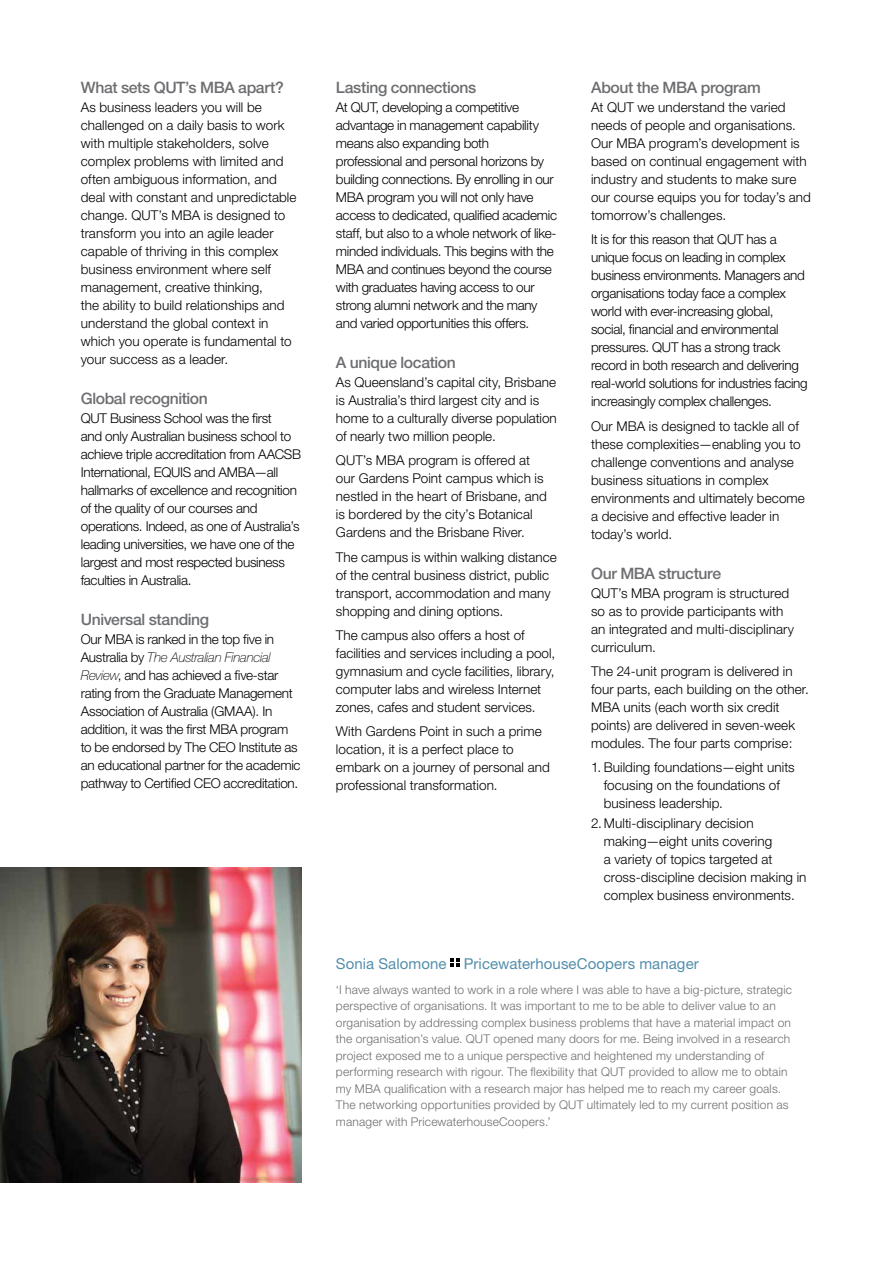
<style>
.page{position:relative;width:893px;height:1263px;background:#fff}
.page>*{position:absolute;margin:0;border:0;box-sizing:border-box;transform-origin:0 0}
.t1{font:500 15.75px "Helvetica Neue";letter-spacing:-.025em;color:#6d6e71}
.t2{font:15px "Helvetica Neue";letter-spacing:.005em;color:#538eab}
.t3{font:300 13.5px/18px "Helvetica Neue";color:#000}
.t4{font:300 13.5px/18px "Helvetica Neue";letter-spacing:-.02em;color:#000}
.t5{font:300 12px/16.5px "Helvetica Neue";letter-spacing:.015em;color:#6d6e71}
.s1{font-weight:100;font-style:italic}
</style>
<div class="page">
<svg style="left:451px;top:958px;width:9px;height:9px"></svg>
<img style="left:0;top:867px;width:302px;height:315px">
<p class="t1" style="left:81px;top:78px;width:204px">What sets QUT’s MBA apart?</p>
<p class="t3" style="left:81px;top:98px;width:217px">As business leaders you will be challenged on a daily basis to work with multiple stakeholders, solve complex problems with limited and often ambiguous information, and deal with constant and unpredictable change. QUT’s MBA is designed to transform you into an agile leader capable of thriving in this complex business environment where self management, creative thinking,<br>the ability to build relationships and understand the global context in which you operate is fundamental to your success as a leader.</p>
<p class="t1" style="left:81px;top:389px;width:129px">Global recognition</p>
<p class="t4" style="left:81px;top:409px;width:222px">QUT Business School was the first<br>and only Australian business school to achieve triple accreditation from AACSB International, EQUIS and AMBA—all hallmarks of excellence and recognition of the quality of our courses and operations. Indeed, as one of Australia’s leading universities, we have one of the largest and most respected business faculties in Australia.</p>
<p class="t1" style="left:81px;top:610px;width:130px">Universal standing</p>
<p class="t4" style="left:81px;top:630px;width:221px">Our MBA is ranked in the top five in Australia by <span class="s1">The Australian Financial Review</span>, and has achieved a five-star rating from the Graduate Management Association of Australia (GMAA). In addition, it was the first MBA program to be endorsed by The CEO Institute as an educational partner for the academic pathway to Certified CEO accreditation.</p>
<p class="t1" style="left:336px;top:78px;width:142px">Lasting connections</p>
<p class="t4" style="left:336px;top:98px;width:223px">At QUT, developing a competitive advantage in management capability means also expanding both professional and personal horizons by building connections. By enrolling in our MBA program you will not only have access to dedicated, qualified academic staff, but also to a whole network of like&shy;minded individuals. This begins with the MBA and continues beyond the course with graduates having access to our strong alumni network and the many and varied opportunities this offers.</p>
<p class="t1" style="left:336px;top:353px;width:121px">A unique location</p>
<p class="t3" style="left:336px;top:373px;width:222px">As Queensland’s capital city, Brisbane is Australia’s third largest city and is home to a culturally diverse population of nearly two million people.</p>
<p class="t3" style="left:336px;top:451px;width:212px">QUT’s MBA program is offered at our Gardens Point campus which is nestled in the heart of Brisbane, and is bordered by the city’s Botanical Gardens and the Brisbane River.</p>
<p class="t3" style="left:336px;top:547px;width:222px">The campus is within walking distance of the central business district, public transport, accommodation and many shopping and dining options.</p>
<p class="t3" style="left:336px;top:626px;width:221px">The campus also offers a host of facilities and services including a pool, gymnasium and cycle facilities, library, computer labs and wireless Internet zones, cafes and student services.</p>
<p class="t3" style="left:336px;top:722px;width:215px">With Gardens Point in such a prime location, it is a perfect place to embark on a journey of personal and professional transformation.</p>
<p class="t1" style="left:591px;top:78px;width:171px">About the MBA program</p>
<p class="t3" style="left:591px;top:98px;width:221px">At QUT we understand the varied needs of people and organisations.<br>Our MBA program’s development is based on continual engagement with industry and students to make sure our course equips you for today’s and tomorrow’s challenges.</p>
<p class="t4" style="left:591px;top:230px;width:218px">It is for this reason that QUT has a unique focus on leading in complex business environments. Managers and organisations today face a complex world with ever-increasing global, social, financial and environmental pressures. QUT has a strong track record in both research and delivering real-world solutions for industries facing increasingly complex challenges.</p>
<p class="t3" style="left:591px;top:417px;width:215px">Our MBA is designed to tackle all of these complexities—enabling you to challenge conventions and analyse business situations in complex environments and ultimately become a decisive and effective leader in today’s world.</p>
<p class="t1" style="left:591px;top:564px;width:132px">Our MBA structure</p>
<p class="t3" style="left:591px;top:583px;width:205px">QUT’s MBA program is structured so as to provide participants with an integrated and multi-disciplinary curriculum.</p>
<p class="t3" style="left:591px;top:662px;width:219px">The 24-unit program is delivered in four parts, each building on the other.<br>MBA units (each worth six credit points) are delivered in seven-week modules. The four parts comprise:</p>
<p class="t3" style="left:604px;top:758px;width:192px;text-indent:-13px">1. Building foundations—eight units focusing on the foundations of business leadership.</p>
<p class="t3" style="left:604px;top:814px;width:204px;text-indent:-13px">2. Multi-disciplinary decision making—eight units covering<br>a variety of topics targeted at cross-discipline decision making in complex business environments.</p>
<p class="t2" style="left:336px;top:955px;width:364px">Sonia Salomone PricewaterhouseCoopers manager</p>
<p class="t5" style="left:336px;top:981px;width:458px">‘I have always wanted to work in a role where I was able to have a big-picture, strategic perspective of organisations. It was important to me to be able to deliver value to an organisation by addressing complex business problems that have a material impact on the organisation’s value. QUT opened many doors for me. Being involved in a research project exposed me to a unique perspective and heightened my understanding of performing research with rigour. The flexibility that QUT provided to allow me to obtain my MBA qualification with a research major has helped me to reach my career goals.<br>The networking opportunities provided by QUT ultimately led to my current position as manager with PricewaterhouseCoopers.’</p>
</div>
